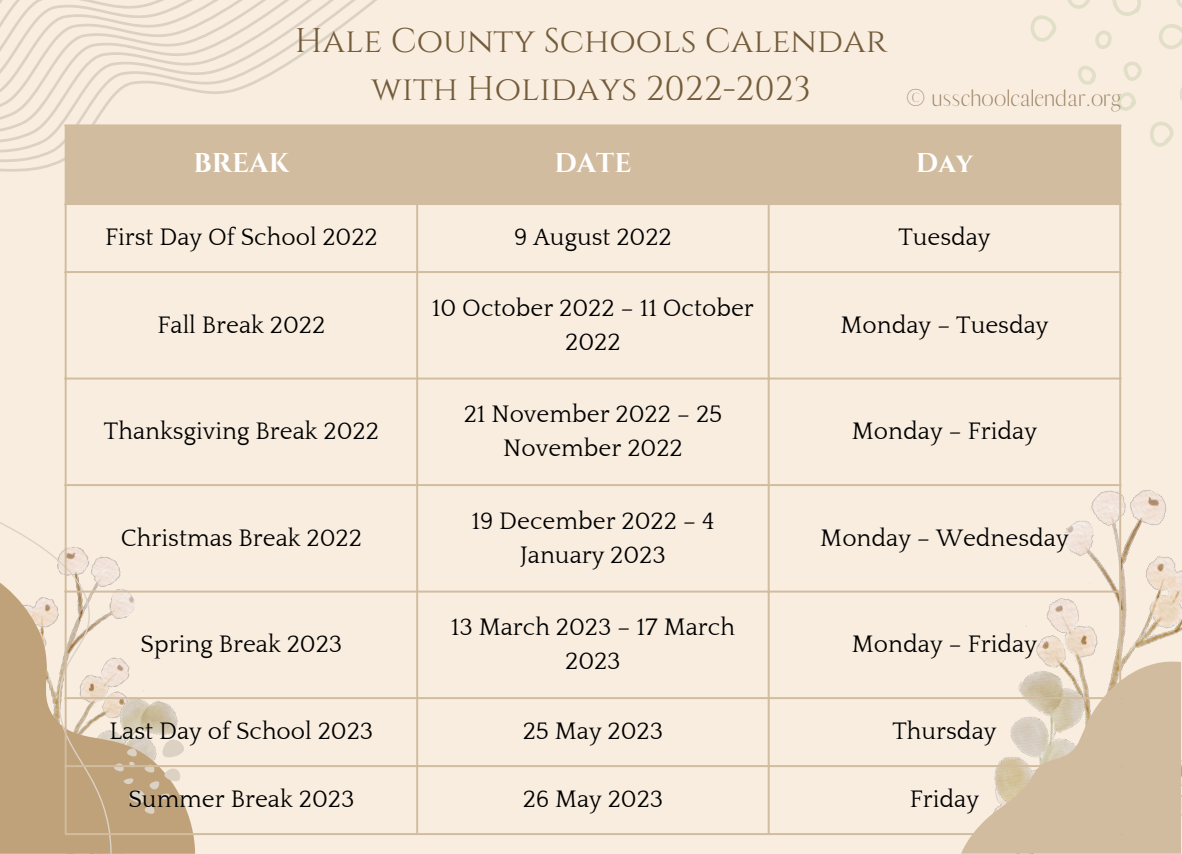
<style>
.page{position:relative;width:1182px;height:854px;background:#fff}
.page>*{position:absolute;margin:0;border:0;box-sizing:border-box;transform-origin:0 0}
.t1{font:34.12px/47.2px "Cinzel";color:#745c3b;text-align:center}
.t2{font:700 27.12px "Cinzel";color:#fff}
.t3{font:24.5px/34.1px "Quattrocento";color:#000;text-align:center}
.t4{font:300 23.62px "Abiah";color:#9d8566}
</style>
<div class="page">
<img style="left:891px;top:464px;width:290px;height:389px">
<div style="left:944px;top:661px;width:16px;height:192px;background:#f8eddf"></div>
<svg style="left:0;top:0;width:419px;height:175px;fill:#f8eddf"></svg>
<svg style="left:960px;top:661px;width:220px;height:192px;fill:#d2bc9f"></svg>
<svg style="left:184px;top:572px;width:11px;height:281px;fill:#f8eddf"></svg>
<svg style="left:0;top:512px;width:184px;height:341px"></svg>
<svg style="left:1156px;top:22px;width:25px;height:29px"></svg>
<svg style="left:1121px;top:60px;width:21px;height:23px"></svg>
<svg style="left:1116px;top:90px;width:19px;height:23px"></svg>
<svg style="left:1178px;top:81px;width:3px;height:21px"></svg>
<svg style="left:1174px;top:0;width:7px;height:10px"></svg>
<svg style="left:1076px;top:59px;width:23px;height:27px"></svg>
<svg style="left:1148px;top:120px;width:25px;height:30px"></svg>
<svg style="left:1029px;top:0;width:113px;height:51px"></svg>
<div style="left:67px;top:126px;width:1052px;height:77px;background:#d2bc9f"></div>
<hr style="left:65px;top:126px;width:2px;height:706px;background:#d2bc9f">
<hr style="left:416px;top:126px;width:2px;height:706px;background:#d2bc9f">
<hr style="left:767px;top:126px;width:2px;height:706px;background:#d2bc9f">
<hr style="left:1119px;top:126px;width:1px;height:706px;background:#d2bc9f">
<hr style="left:65px;top:124px;width:1055px;height:2px;background:#d2bc9f">
<hr style="left:65px;top:203px;width:1055px;height:2px;background:#d2bc9f">
<hr style="left:65px;top:271px;width:1055px;height:2px;background:#d2bc9f">
<hr style="left:65px;top:377px;width:1055px;height:2px;background:#d2bc9f">
<hr style="left:65px;top:484px;width:1055px;height:2px;background:#d2bc9f">
<hr style="left:65px;top:590px;width:1055px;height:2px;background:#d2bc9f">
<hr style="left:65px;top:696px;width:1055px;height:2px;background:#d2bc9f">
<hr style="left:65px;top:764px;width:1055px;height:2px;background:#d2bc9f">
<hr style="left:65px;top:832px;width:1055px;height:2px;background:#d2bc9f">
<h1 class="t1" style="left:295px;top:19px;width:593px">Hale County Schools Calendar with Holidays 2022-2023</h1>
<p class="t4" style="left:904px;top:83px;width:217px">© usschoolcalendar.org</p>
<p class="t2" style="left:193px;top:146px;width:97px">BREAK</p>
<p class="t2" style="left:554px;top:146px;width:79px">DATE</p>
<p class="t2" style="left:915px;top:146px;width:59px">Day</p>
<p class="t3" style="left:105px;top:221px;width:274px">First Day Of School 2022</p>
<p class="t3" style="left:514px;top:221px;width:159px">9 August 2022</p>
<p class="t3" style="left:898px;top:221px;width:94px">Tuesday</p>
<p class="t3" style="left:157px;top:308px;width:169px">Fall Break 2022</p>
<p class="t3" style="left:432px;top:291px;width:323px">10 October 2022 – 11 October<br>2022</p>
<p class="t3" style="left:840px;top:308px;width:210px">Monday – Tuesday</p>
<p class="t3" style="left:104px;top:415px;width:276px">Thanksgiving Break 2022</p>
<p class="t3" style="left:463px;top:398px;width:260px">21 November 2022 – 25<br>November 2022</p>
<p class="t3" style="left:851px;top:415px;width:186px">Monday – Friday</p>
<p class="t3" style="left:121px;top:521px;width:242px">Christmas Break 2022</p>
<p class="t3" style="left:471px;top:504px;width:244px">19 December 2022 – 4<br>January 2023</p>
<p class="t3" style="left:820px;top:521px;width:250px">Monday – Wednesday</p>
<p class="t3" style="left:140px;top:627px;width:203px">Spring Break 2023</p>
<p class="t3" style="left:451px;top:610px;width:286px">13 March 2023 – 17 March<br>2023</p>
<p class="t3" style="left:851px;top:627px;width:186px">Monday – Friday</p>
<p class="t3" style="left:110px;top:714px;width:265px">Last Day of School 2023</p>
<p class="t3" style="left:523px;top:714px;width:142px">25 May 2023</p>
<p class="t3" style="left:892px;top:714px;width:105px">Thursday</p>
<p class="t3" style="left:128px;top:782px;width:227px">Summer Break 2023</p>
<p class="t3" style="left:522px;top:782px;width:142px">26 May 2023</p>
<p class="t3" style="left:909px;top:782px;width:71px">Friday</p>
</div>
